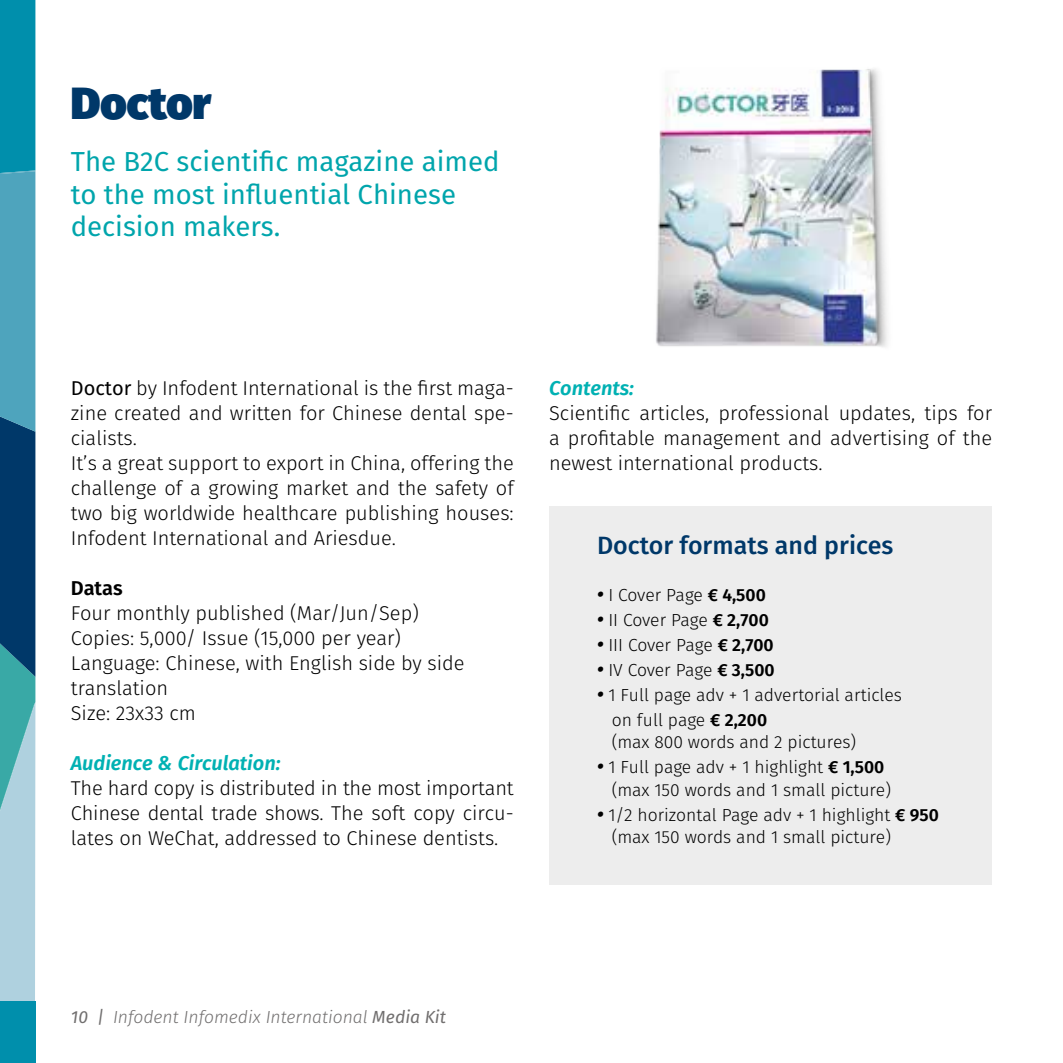
<style>
.page{position:relative;width:1063px;height:1063px;background:#fff}
.page>*{position:absolute;margin:0;border:0;box-sizing:border-box;transform-origin:0 0}
.t1{font:900 45px "Fira Sans";color:#003869}
.t2{font:27.5px/32.5px "Fira Sans";color:#00a5ac}
.t3{font:500 25px "Fira Sans";color:#003869}
.t4{font:300 20px/25px "Fira Sans";color:#000}
.t5{font:italic 600 20px "Fira Sans";color:#00b1b3}
.t6{font:600 20px "Fira Sans";color:#000}
.t7{font:300 17.5px/22.5px "Fira Sans";color:#000}
.t8{font:italic 300 17.5px "Fira Sans";color:#716f6f}
.s1{font-weight:400}
.s2{font-weight:600;font-style:italic;font-size:20px}
.s3{font-weight:600}
</style>
<div class="page">
<img style="left:656px;top:69px;width:232px;height:278px">
<div style="left:549px;top:507px;width:443px;height:378px;background:#ededed"></div>
<svg style="left:0;top:0;width:35px;height:1001px;background:#4492ac"></svg>
<div style="left:0;top:1001px;width:35px;height:62px;background:#008fac"></div>
<h1 class="t1" style="left:71px;top:71px;width:142px">Doctor</h1>
<h2 class="t2" style="left:71px;top:145px;width:430px">The B2C scientific magazine aimed to the most influential Chinese decision makers.</h2>
<p class="t4" style="left:71px;top:376px;width:444px"><span class="s1">Doctor</span> by Infodent International is the first maga&shy;zine created and written for Chinese dental spe&shy;cialists.<br>It’s a great support to export in China, offering the challenge of a growing market and the safety of two big worldwide healthcare publishing houses:<br>Infodent International and Ariesdue.</p>
<p class="t6" style="left:71px;top:574px;width:53px">Datas</p>
<p class="t4" style="left:71px;top:601px;width:395px">Four monthly published (Mar/Jun/Sep)<br>Copies: 5,000/ Issue (15,000 per year)<br>Language: Chinese, with English side by side translation<br>Size: 23x33 cm</p>
<p class="t5" style="left:71px;top:749px;width:211px">Audience &amp; Circulation:</p>
<p class="t4" style="left:71px;top:776px;width:444px;text-align:justify">The hard copy is distributed in the most important Chinese dental trade shows. The soft copy circu&shy;lates on WeChat, addressed to Chinese dentists.</p>
<p class="t5" style="left:549px;top:374px;width:86px">Contents:</p>
<p class="t4" style="left:549px;top:401px;width:444px;text-align:justify">Scientific articles, professional updates, tips for a profitable management and advertising of the newest international products.</p>
<p class="t3" style="left:597px;top:527px;width:298px">Doctor formats and prices</p>
<p class="t7" style="left:597px;top:583px;width:170px"><span class="s2">•</span> I Cover Page <span class="s3">€ 4,500</span></p>
<p class="t7" style="left:597px;top:608px;width:173px"><span class="s2">•</span> II Cover Page <span class="s3">€ 2,700</span></p>
<p class="t7" style="left:597px;top:633px;width:178px"><span class="s2">•</span> III Cover Page <span class="s3">€ 2,700</span></p>
<p class="t7" style="left:597px;top:658px;width:179px"><span class="s2">•</span> IV Cover Page <span class="s3">€ 3,500</span></p>
<p class="t7" style="left:612px;top:682px;width:292px;line-height:25px;text-indent:-15px"><span class="s2">•</span> 1 Full page adv + 1 advertorial articles on full page <span class="s3">€ 2,200</span></p>
<p class="t7" style="left:612px;top:731px;width:246px">(max 800 words and 2 pictures)</p>
<p class="t7" style="left:612px;top:756px;width:281px;text-indent:-15px"><span class="s2">•</span> 1 Full page adv + 1 highlight <span class="s3">€ 1,500 </span>(max 150 words and 1 small picture)</p>
<p class="t7" style="left:612px;top:803px;width:329px;text-indent:-15px"><span class="s2">•</span> 1/2 horizontal Page adv + 1 highlight <span class="s3">€ 950 </span>(max 150 words and 1 small picture)</p>
<p class="t8" style="left:71px;top:1005px;width:377px"><span class="s1">10 |</span> Infodent Infomedix International <span class="s1">Media Kit</span></p>
</div>
